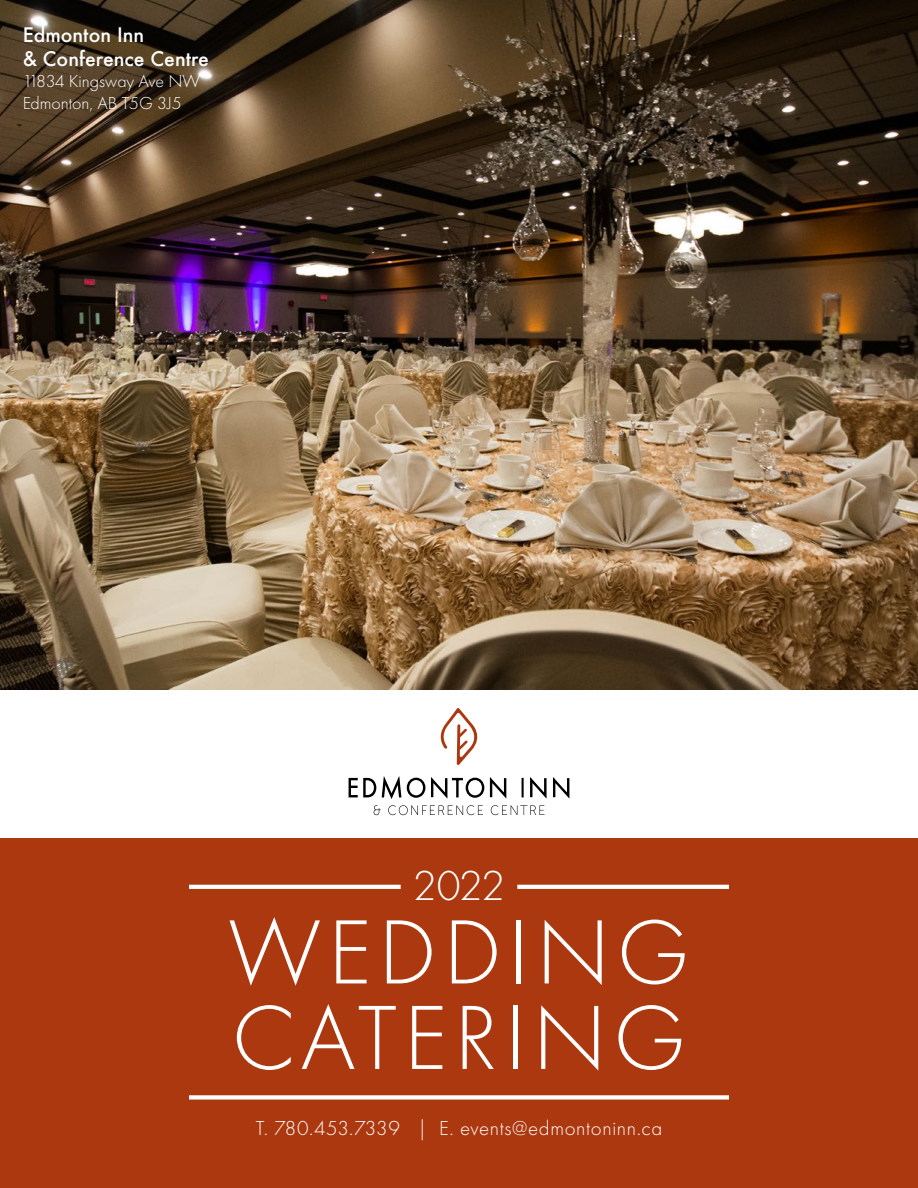
<style>
.page{position:relative;width:918px;height:1188px;background:#fff}
.page>*{position:absolute;margin:0;border:0;box-sizing:border-box;transform-origin:0 0}
.t1{font:300 94.5px/85.5px "Futura PT";letter-spacing:.07em;color:#fff}
.t2{font:300 43.5px "Futura PT";color:#fff}
.t3{font:300 21px "Futura PT";letter-spacing:.03em;color:#fff}
.t4{font:500 19.5px/23.4px "Futura";color:#fff}
.t5{font:300 18px/21.6px "Futura PT";color:#fff}
</style>
<div class="page">
<img style="left:0;top:0;width:918px;height:690px">
<div style="left:0;top:838px;width:918px;height:350px;background:#ab380f"></div>
<hr style="left:189px;top:885px;width:212px;height:4px;background:#fff">
<hr style="left:517px;top:885px;width:212px;height:4px;background:#fff">
<div style="left:189px;top:1095px;width:540px;height:5px;background:#fff"></div>
<svg style="left:348px;top:776px;width:222px;height:39px"></svg>
<svg style="left:440px;top:708px;width:38px;height:57px"></svg>
<p class="t4" style="left:23px;top:23px;width:188px">Edmonton Inn<br>&amp; Conference Centre</p>
<p class="t5" style="left:23px;top:71px;width:179px">11834 Kingsway Ave NW<br>Edmonton, AB T5G 3J5</p>
<h2 class="t2" style="left:413px;top:861px;width:94px">2022</h2>
<h1 class="t1" style="left:228px;top:910px;width:463px">WEDDING<br>CATERING</h1>
<p class="t3" style="left:256px;top:1116px;width:408px">T. 780.453.7339 | E. events@edmontoninn.ca</p>
</div>
